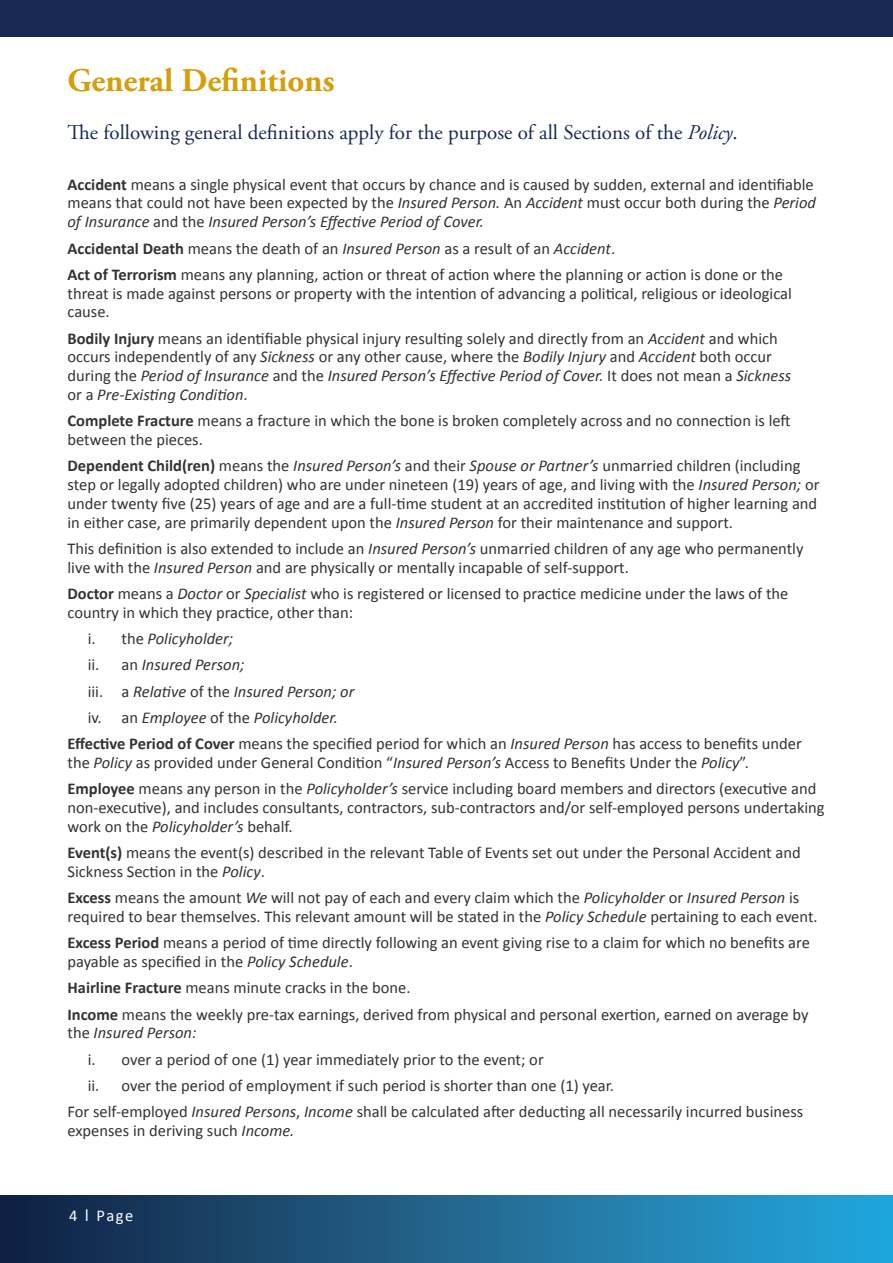
<style>
.page{position:relative;width:893px;height:1263px;background:#fff}
.page>*{position:absolute;margin:0;border:0;box-sizing:border-box;transform-origin:0 0}
.t1{font:700 33px "Adobe Garamond Pro";color:#d49f0b}
.t2{font:21px "Adobe Garamond Pro";color:#182a54}
.t3{font:16.5px/18.8px "Calibri";color:#333334}
.t4{font:italic 16.5px "Calibri";color:#333334}
.t5{font:16.5px "Calibri";color:#fff}
.s1{font-style:italic}
.s2{font-weight:700}
.s3{font-style:normal}
.s4{font-size:18.6px}
</style>
<div class="page">
<div style="left:0;top:0;width:893px;height:37px;background:#182a54"></div>
<div style="left:0;top:1195px;width:893px;height:68px;background:linear-gradient(to right,#152040,#28a9de)"></div>
<h1 class="t1" style="left:68px;top:62px;width:269px">General Definitions</h1>
<p class="t2" style="left:68px;top:120px;width:672px">The following general definitions apply for the purpose of all Sections of the <span class="s1">Policy</span>.</p>
<p class="t3" style="left:68px;top:174px;width:750px"><span class="s2">Accident</span> means a single physical event that occurs by chance and is caused by sudden, external and identifiable means that could not have been expected by the <span class="s1">Insured Person.</span> An <span class="s1">Accident</span> must occur both during the <span class="s1">Period of Insurance</span> and the <span class="s1">Insured Person’s Effective Period of Cover.</span></p>
<p class="t3" style="left:68px;top:234px;width:717px;line-height:26.2px"><span class="s2">Accidental Death</span> means the death of an <span class="s1">Insured Person</span> as a result of an <span class="s1">Accident</span>.<br><span class="s2">Act of Terrorism</span> means any planning, action or threat of action where the planning or action is done or the</p>
<p class="t3" style="left:68px;top:283px;width:726px">threat is made against persons or property with the intention of advancing a political, religious or ideological cause.</p>
<p class="t3" style="left:68px;top:328px;width:725px"><span class="s2">Bodily Injury</span> means an identifiable physical injury resulting solely and directly from an <span class="s1">Accident</span> and which occurs independently of any <span class="s1">Sickness</span> or any other cause, where the <span class="s1">Bodily Injury</span> and <span class="s1">Accident</span> both occur during the <span class="s1">Period of Insurance</span> and the <span class="s1">Insured Person’s Effective Period of Cover.</span> It does not mean a <span class="s1">Sickness </span>or a <span class="s1">Pre-Existing Condition</span>.</p>
<p class="t3" style="left:68px;top:411px;width:725px"><span class="s2">Complete Fracture</span> means a fracture in which the bone is broken completely across and no connection is left between the pieces.</p>
<p class="t3" style="left:68px;top:456px;width:753px"><span class="s2">Dependent Child(ren)</span> means the <span class="s1">Insured Person’s</span> and their <span class="s1">Spouse or Partner’s</span> unmarried children (including step or legally adopted children) who are under nineteen (19) years of age, and living with the <span class="s1">Insured Person;</span> or under twenty five (25) years of age and are a full-time student at an accredited institution of higher learning and in either case, are primarily dependent upon the <span class="s1">Insured Person</span> for their maintenance and support.</p>
<p class="t3" style="left:68px;top:538px;width:737px">This definition is also extended to include an <span class="s1">Insured Person’s</span> unmarried children of any age who permanently live with the <span class="s1">Insured Person</span> and are physically or mentally incapable of self-support.</p>
<p class="t3" style="left:68px;top:583px;width:722px"><span class="s2">Doctor</span> means a <span class="s1">Doctor</span> or <span class="s1">Specialist</span> who is registered or licensed to practice medicine under the laws of the country in which they practice, other than:</p>
<p class="t4" style="left:88px;top:627px;width:147px"><span class="s3">i. the</span> Policyholder;</p>
<p class="t4" style="left:88px;top:653px;width:158px"><span class="s3">ii. an</span> Insured Person;</p>
<p class="t4" style="left:88px;top:680px;width:268px"><span class="s3">iii. a</span> Relative <span class="s3">of the</span> Insured Person; or</p>
<p class="t4" style="left:88px;top:706px;width:252px"><span class="s3">iv. an</span> Employee <span class="s3">of the</span> Policyholder.</p>
<p class="t3" style="left:68px;top:734px;width:736px"><span class="s2">Effective Period of Cover</span> means the specified period for which an <span class="s1">Insured Person</span> has access to benefits under</p>
<p class="t3" style="left:67px;top:749px;width:750px;line-height:26.2px">the <span class="s1">Policy</span> as provided under General Condition “<span class="s1">Insured Person’s</span> Access to Benefits Under the <span class="s1">Policy</span>”.<br><span class="s2">Employee</span> means any person in the <span class="s1">Policyholder’s</span> service including board members and directors (executive and</p>
<p class="t3" style="left:68px;top:797px;width:759px">non-executive), and includes consultants, contractors, sub-contractors and/or self-employed persons undertaking work on the <span class="s1">Policyholder’s</span> behalf.</p>
<p class="t3" style="left:68px;top:842px;width:735px"><span class="s2">Event(s)</span> means the event(s) described in the relevant Table of Events set out under the Personal Accident and<br>Sickness Section in the <span class="s1">Policy</span>.</p>
<p class="t3" style="left:68px;top:887px;width:752px"><span class="s2">Excess</span> means the amount <span class="s1">We</span> will not pay of each and every claim which the <span class="s1">Policyholder</span> or <span class="s1">Insured Person</span> is required to bear themselves. This relevant amount will be stated in the <span class="s1">Policy Schedule</span> pertaining to each event.</p>
<p class="t3" style="left:67px;top:933px;width:744px"><span class="s2">Excess Period</span> means a period of time directly following an event giving rise to a claim for which no benefits are payable as specified in the <span class="s1">Policy Schedule</span>.</p>
<p class="t3" style="left:67px;top:974px;width:742px;line-height:26.2px"><span class="s2">Hairline Fracture</span> means minute cracks in the bone.<br><span class="s2">Income</span> means the weekly pre-tax earnings, derived from physical and personal exertion, earned on average by</p>
<p class="t4" style="left:67px;top:1022px;width:130px"><span class="s3">the</span> Insured Person:</p>
<p class="t3" style="left:88px;top:1049px;width:457px">i. over a period of one (1) year immediately prior to the event; or</p>
<p class="t3" style="left:88px;top:1075px;width:528px">ii. over the period of employment if such period is shorter than one (1) year.</p>
<p class="t3" style="left:67px;top:1102px;width:737px">For self-employed <span class="s1">Insured Persons</span>, <span class="s1">Income</span> shall be calculated after deducting all necessarily incurred business</p>
<p class="t3" style="left:67px;top:1120px;width:228px">expenses in deriving such <span class="s1">Income.</span></p>
<p class="t5" style="left:69px;top:1206px;width:66px">4 <span class="s4">I</span> Page</p>
</div>
